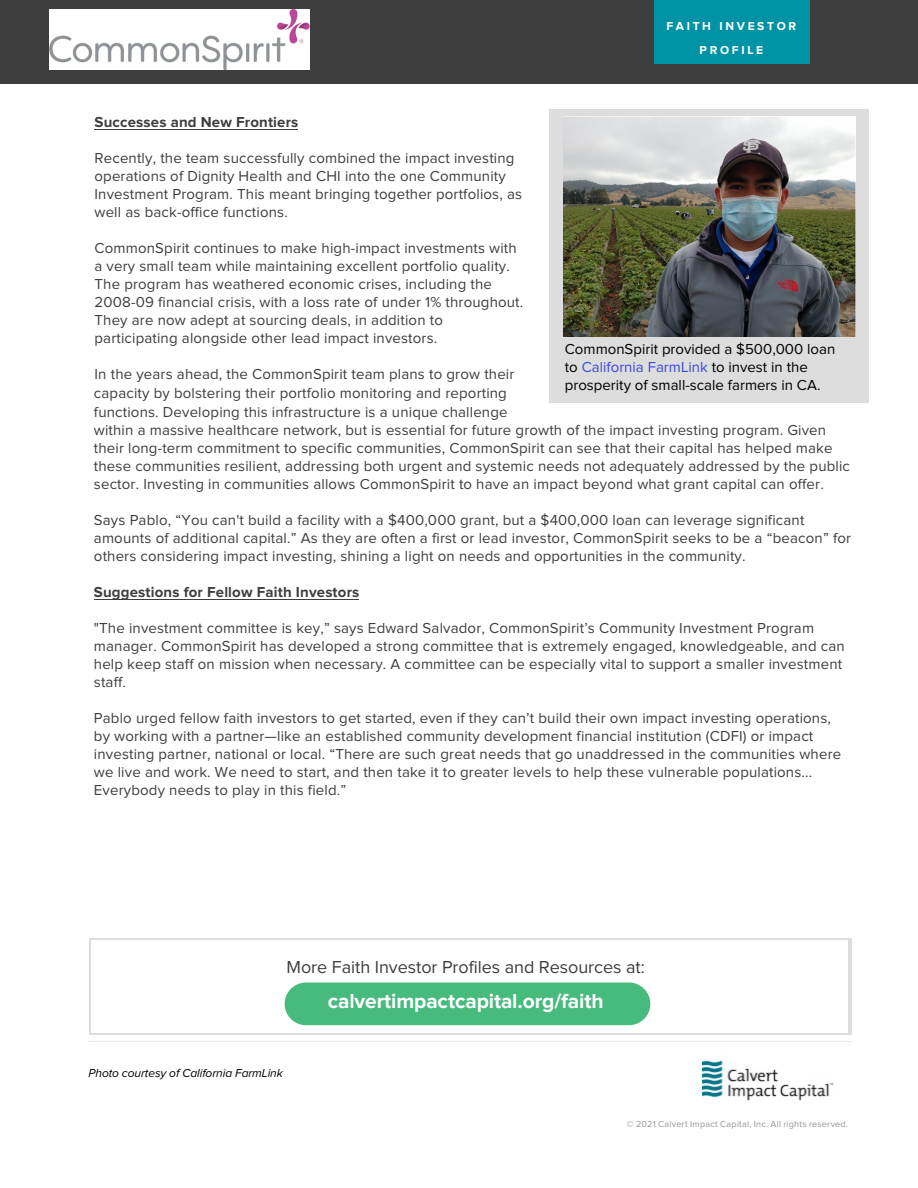
<style>
.page{position:relative;width:918px;height:1188px;background:#fff}
.page>*{position:absolute;margin:0;border:0;box-sizing:border-box;transform-origin:0 0}
.t1{font:700 21px "Proxima Nova";letter-spacing:-.005em;color:#fff}
.t2{font:18px "Proxima Nova";letter-spacing:-.005em;color:#3e3e3f}
.t3{font:15px/18px "Proxima Nova";letter-spacing:.01em;color:#3e3e3f}
.t4{font:15px/18px "Proxima Nova";color:#000}
.t5{font:700 15px "Proxima Nova";letter-spacing:.01em;color:#3e3e3f}
.t6{font:italic 12px "Proxima Nova";letter-spacing:-.01em;color:#000}
.t7{font:700 12px/24px "Proxima Nova";letter-spacing:.22em;color:#fff;text-align:center}
.t8{font:9px "Proxima Nova";letter-spacing:.025em;color:#939598}
.s1{color:#4055ff}
</style>
<div class="page">
<hr style="left:88px;top:1041px;width:764px;height:1px;background:#e6e7e9">
<div style="left:0;top:0;width:918px;height:84px;background:#3e3e3f"></div>
<div style="left:655px;top:0;width:155px;height:64px;background:#0092a5"></div>
<div style="left:549px;top:110px;width:320px;height:293px;background:#dedddd"></div>
<img style="left:702px;top:1060px;width:132px;height:41px">
<div style="left:89px;top:938px;width:762px;height:97px;background:#231f20;opacity:.15"></div>
<div style="left:92px;top:940px;width:756px;height:92px;background:#fff"></div>
<div style="left:285px;top:983px;width:365px;height:42px;background:#47bb7e;border-radius:21px"></div>
<hr style="left:95px;top:129px;width:203px;height:1px;background:#3e3e3f">
<img style="left:49px;top:9px;width:261px;height:61px">
<hr style="left:94px;top:599px;width:265px;height:1px;background:#3e3e3f">
<img style="left:563px;top:117px;width:293px;height:220px">
<p class="t7" style="left:666px;top:14px;width:131px">FAITH INVESTOR<br>PROFILE</p>
<p class="t5" style="left:95px;top:115px;width:205px">Successes and New Frontiers</p>
<p class="t3" style="left:95px;top:150px;width:429px">Recently, the team successfully combined the impact investing operations of Dignity Health and CHI into the one Community Investment Program. This meant bringing together portfolios, as well as back-office functions.</p>
<p class="t3" style="left:95px;top:240px;width:430px">CommonSpirit continues to make high-impact investments with a very small team while maintaining excellent portfolio quality.<br>The program has weathered economic crises, including the 2008-09 financial crisis, with a loss rate of under 1% throughout.<br>They are now adept at sourcing deals, in addition to participating alongside other lead impact investors.</p>
<p class="t3" style="left:94px;top:366px;width:758px">In the years ahead, the CommonSpirit team plans to grow their<br>capacity by bolstering their portfolio monitoring and reporting<br>functions. Developing this infrastructure is a unique challenge<br>within a massive healthcare network, but is essential for future growth of the impact investing program. Given their long-term commitment to specific communities, CommonSpirit can see that their capital has helped make these communities resilient, addressing both urgent and systemic needs not adequately addressed by the public sector. Investing in communities allows CommonSpirit to have an impact beyond what grant capital can offer.</p>
<p class="t3" style="left:94px;top:512px;width:759px">Says Pablo, “You can't build a facility with a $400,000 grant, but a $400,000 loan can leverage significant amounts of additional capital.” As they are often a first or lead investor, CommonSpirit seeks to be a “beacon” for others considering impact investing, shining a light on needs and opportunities in the community.</p>
<p class="t5" style="left:94px;top:585px;width:267px">Suggestions for Fellow Faith Investors</p>
<p class="t3" style="left:94px;top:620px;width:752px">"The investment committee is key,” says Edward Salvador, CommonSpirit’s Community Investment Program manager. CommonSpirit has developed a strong committee that is extremely engaged, knowledgeable, and can help keep staff on mission when necessary. A committee can be especially vital to support a smaller investment staff.</p>
<p class="t3" style="left:94px;top:710px;width:749px">Pablo urged fellow faith investors to get started, even if they can’t build their own impact investing operations, by working with a partner—like an established community development financial institution (CDFI) or impact investing partner, national or local. “There are such great needs that go unaddressed in the communities where we live and work. We need to start, and then take it to greater levels to help these vulnerable populations...<br>Everybody needs to play in this field.”</p>
<p class="t4" style="left:565px;top:340px;width:272px">CommonSpirit provided a $500,000 loan to <span class="s1">California FarmLink</span> to invest in the prosperity of small-scale farmers in CA.</p>
<p class="t2" style="left:287px;top:958px;width:360px">More Faith Investor Profiles and Resources at:</p>
<h1 class="t1" style="left:328px;top:992px;width:277px">calvertimpactcapital.org/faith</h1>
<p class="t6" style="left:89px;top:1068px;width:196px">Photo courtesy of California FarmLink</p>
<p class="t8" style="left:627px;top:1120px;width:223px">© 2021 Calvert Impact Capital, Inc. All rights reserved.</p>
</div>
